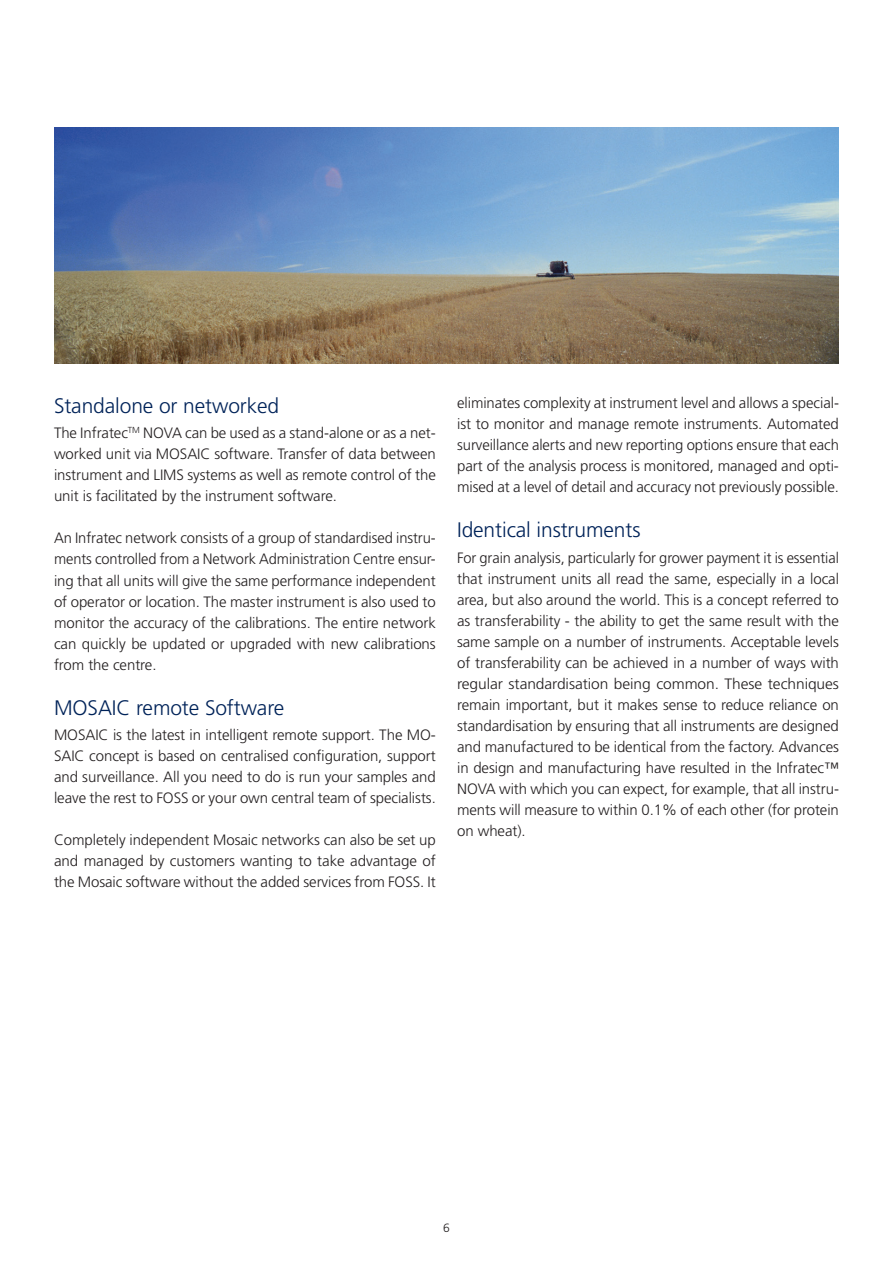
<style>
.page{position:relative;width:893px;height:1263px;background:#fff}
.page>*{position:absolute;margin:0;border:0;box-sizing:border-box;transform-origin:0 0}
.Rubrik{font:300 21px "Frutiger";letter-spacing:-.005em;color:#002359}
.Brødtekst{font:300 15px/21px "Frutiger";letter-spacing:-.005em;color:#231f20;text-align:justify}
.t1{font:300 12px "Frutiger";color:#231f20}
</style>
<div class="page">
<img style="left:54px;top:128px;width:785px;height:235px">
<p class="Rubrik" style="left:54px;top:394px;width:227px">Standalone or networked</p>
<p class="Brødtekst" style="left:54px;top:423px;width:383px">The Infratec<sup>TM</sup> NOVA can be used as a stand-alone or as a net&shy;worked unit via MOSAIC software. Transfer of data between instrument and LIMS systems as well as remote control of the unit is facilitated by the instrument software.</p>
<p class="Brødtekst" style="left:54px;top:528px;width:383px">An Infratec network consists of a group of standardised instru&shy;ments controlled from a Network Administration Centre ensur&shy;ing that all units will give the same performance independent of operator or location. The master instrument is also used to monitor the accuracy of the calibrations. The entire network can quickly be updated or upgraded with new calibrations from the centre.</p>
<p class="Rubrik" style="left:54px;top:696px;width:232px">MOSAIC remote Software</p>
<p class="Brødtekst" style="left:54px;top:724px;width:383px">MOSAIC is the latest in intelligent remote support. The MO-SAIC concept is based on centralised configuration, support and surveillance. All you need to do is run your samples and leave the rest to FOSS or your own central team of specialists.</p>
<p class="Brødtekst" style="left:54px;top:829px;width:383px">Completely independent Mosaic networks can also be set up and managed by customers wanting to take advantage of the Mosaic software without the added services from FOSS. It</p>
<p class="Brødtekst" style="left:457px;top:393px;width:383px">eliminates complexity at instrument level and allows a special&shy;ist to monitor and manage remote instruments. Automated surveillance alerts and new reporting options ensure that each part of the analysis process is monitored, managed and opti&shy;mised at a level of detail and accuracy not previously possible.</p>
<p class="Rubrik" style="left:457px;top:518px;width:185px">Identical instruments</p>
<p class="Brødtekst" style="left:457px;top:547px;width:383px">For grain analysis, particularly for grower payment it is essential that instrument units all read the same, especially in a local area, but also around the world. This is a concept referred to as transferability - the ability to get the same result with the same sample on a number of instruments. Acceptable levels of transferability can be achieved in a number of ways with regular standardisation being common. These techniques remain important, but it makes sense to reduce reliance on standardisation by ensuring that all instruments are designed and manufactured to be identical from the factory. Advances in design and manufacturing have resulted in the Infratec™ NOVA with which you can expect, for example, that all instru&shy;ments will measure to within 0.1% of each other (for protein on wheat).</p>
<p class="t1" style="left:443px;top:1221px;width:8px">6</p>
</div>
